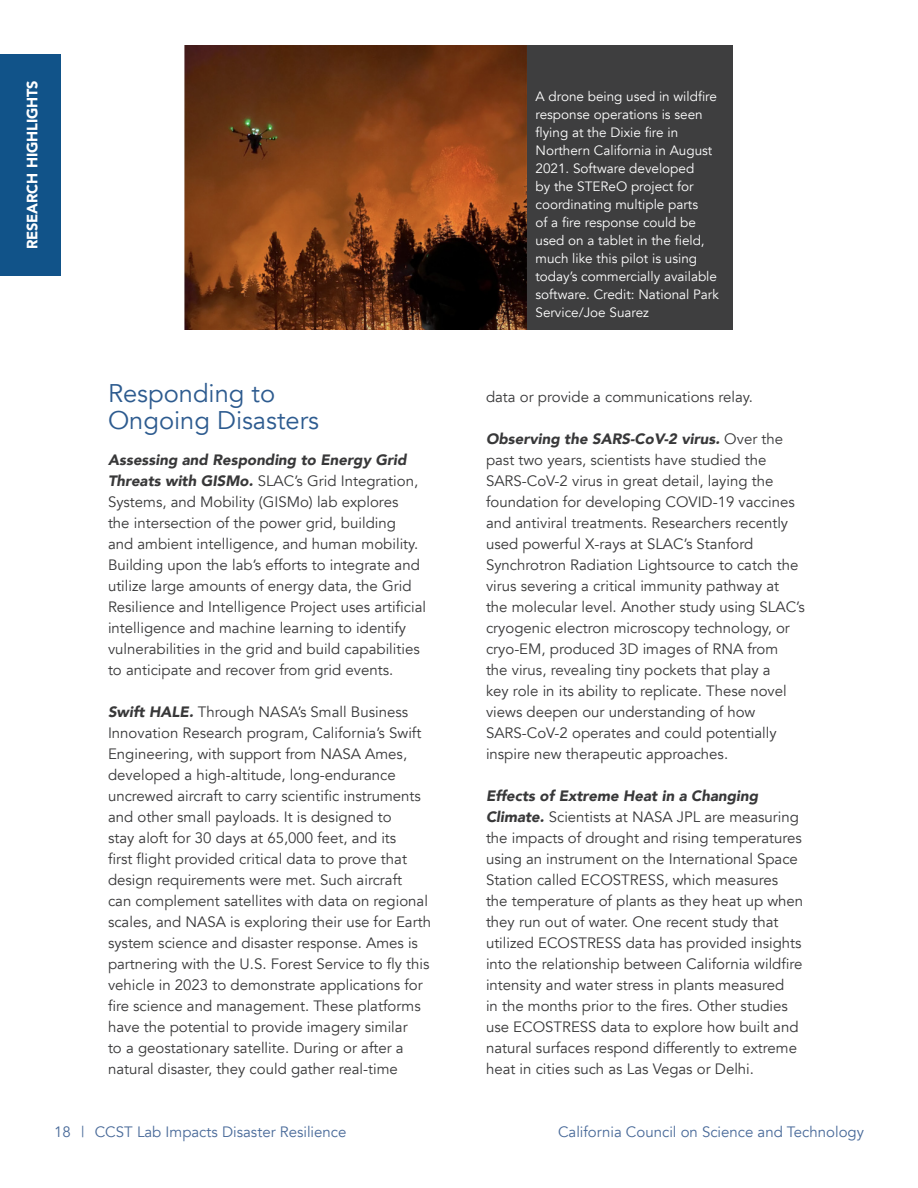
<style>
.page{position:relative;width:918px;height:1188px;background:#fff}
.page>*{position:absolute;margin:0;border:0;box-sizing:border-box;transform-origin:0 0}
.Header_1{font:25.5px/27px "Avenir";color:#2d5b8f}
.t1{font:15px/21px "Avenir";color:#383839}
.t2{font:15px "Avenir";color:#496a99}
.t3{font:900 15px "Avenir";letter-spacing:-.01em;color:#fff}
.t4{font:13.5px/18px "Avenir";color:#fff}
.s1{font-weight:900;font-style:italic}
</style>
<div class="page">
<div style="left:0;top:54px;width:61px;height:222px;background:#115389"></div>
<div style="left:526px;top:45px;width:208px;height:285px;background:#3e3e3f"></div>
<img style="left:185px;top:45px;width:341px;height:285px">
<p class="t3" style="left:19px;top:249px;width:170px;rotate:-90deg">RESEARCH HIGHLIGHTS</p>
<p class="t4" style="left:536px;top:87px;width:185px">A drone being used in wildfire response operations is seen flying at the Dixie fire in<br>Northern California in August<br>2021. Software developed<br>by the STEReO project for coordinating multiple parts<br>of a fire response could be used on a tablet in the field, much like this pilot is using today’s commercially available software. Credit: National Park<br>Service/Joe Suarez</p>
<p class="Header_1" style="left:108px;top:380px;width:213px">Responding to<br>Ongoing Disasters</p>
<p class="t1" style="left:108px;top:450px;width:320px"><span class="s1">Assessing and Responding to Energy Grid Threats with GISMo.</span> SLAC’s Grid Integration, Systems, and Mobility (GISMo) lab explores<br>the intersection of the power grid, building<br>and ambient intelligence, and human mobility.<br>Building upon the lab’s efforts to integrate and utilize large amounts of energy data, the Grid Resilience and Intelligence Project uses artificial intelligence and machine learning to identify vulnerabilities in the grid and build capabilities to anticipate and recover from grid events.</p>
<p class="t1" style="left:108px;top:702px;width:325px"><span class="s1">Swift HALE.</span> Through NASA’s Small Business Innovation Research program, California’s Swift Engineering, with support from NASA Ames, developed a high-altitude, long-endurance uncrewed aircraft to carry scientific instruments and other small payloads. It is designed to<br>stay aloft for 30 days at 65,000 feet, and its<br>first flight provided critical data to prove that design requirements were met. Such aircraft<br>can complement satellites with data on regional scales, and NASA is exploring their use for Earth system science and disaster response. Ames is partnering with the U.S. Forest Service to fly this vehicle in 2023 to demonstrate applications for fire science and management. These platforms have the potential to provide imagery similar<br>to a geostationary satellite. During or after a natural disaster, they could gather real-time</p>
<p class="t1" style="left:486px;top:387px;width:268px">data or provide a communications relay.</p>
<p class="t1" style="left:486px;top:429px;width:320px"><span class="s1">Observing the SARS-CoV-2 virus.</span> Over the past two years, scientists have studied the SARS-CoV-2 virus in great detail, laying the foundation for developing COVID-19 vaccines and antiviral treatments. Researchers recently used powerful X-rays at SLAC’s Stanford Synchrotron Radiation Lightsource to catch the virus severing a critical immunity pathway at<br>the molecular level. Another study using SLAC’s cryogenic electron microscopy technology, or cryo-EM, produced 3D images of RNA from<br>the virus, revealing tiny pockets that play a<br>key role in its ability to replicate. These novel views deepen our understanding of how SARS-CoV-2 operates and could potentially inspire new therapeutic approaches.</p>
<p class="t1" style="left:486px;top:786px;width:319px"><span class="s1">Effects of Extreme Heat in a Changing Climate.</span> Scientists at NASA JPL are measuring the impacts of drought and rising temperatures using an instrument on the International Space Station called ECOSTRESS, which measures the temperature of plants as they heat up when they run out of water. One recent study that utilized ECOSTRESS data has provided insights into the relationship between California wildfire intensity and water stress in plants measured<br>in the months prior to the fires. Other studies use ECOSTRESS data to explore how built and natural surfaces respond differently to extreme heat in cities such as Las Vegas or Delhi.</p>
<p class="t2" style="left:54px;top:1123px;width:294px">18 | CCST Lab Impacts Disaster Resilience</p>
<p class="t2" style="left:558px;top:1123px;width:307px">California Council on Science and Technology</p>
</div>
